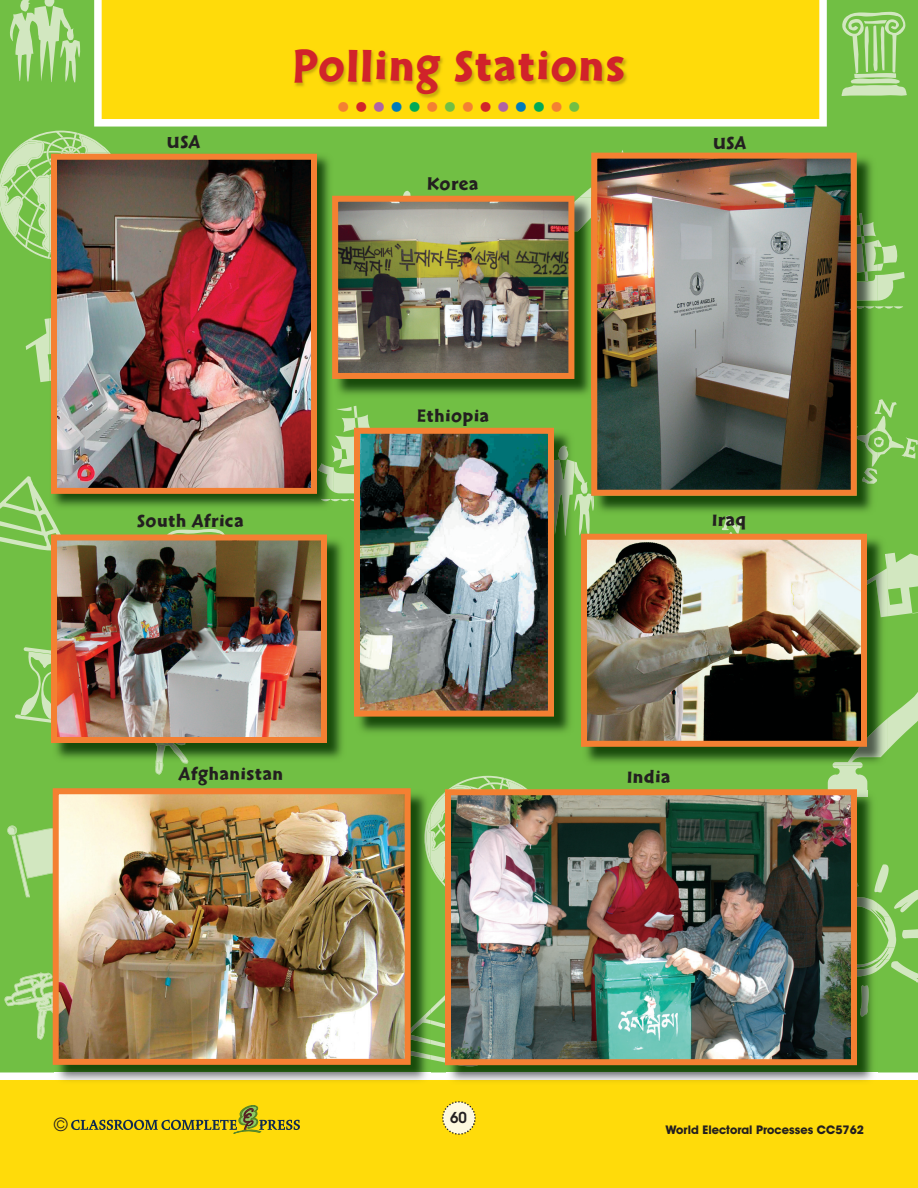
<style>
.page{position:relative;width:918px;height:1188px;background:#fff}
.page>*{position:absolute;margin:0;border:0;box-sizing:border-box;transform-origin:0 0}
.t1{font:46.5px "Cal Sans Heavy KA";letter-spacing:.04em;color:#d1232a}
.t2{font:700 42px "Futura";color:#f48032}
.t3{font:19.05px "Cal Sans Heavy KA";letter-spacing:.04em;color:#231f20}
.t4{font:18px "Avant Garde";color:#231f20}
.t5{font:600 15px "Avant Garde";color:#231f20}
.t6{font:700 12px "Avant Garde IT Cby BT";color:#231f20}
.s1{color:#d1232a}
.s2{color:#af63a5}
.s3{color:#007bba}
.s4{color:#00aa56}
.s5{color:#71bf44}
</style>
<div class="page">
<div style="left:0;top:1080px;width:918px;height:108px;background:#ffdb0a"></div>
<svg style="left:442px;top:1101px;width:34px;height:34px"></svg>
<svg style="left:71px;top:1105px;width:229px;height:28px"></svg>
<div style="left:0;top:0;width:918px;height:1073px;background:#71bf44"></div>
<svg style="left:0;top:476px;width:61px;height:74px;background:#8eca69"></svg>
<svg style="left:26px;top:318px;width:24px;height:64px;background:#99cf78"></svg>
<svg style="left:841px;top:12px;width:66px;height:84px;background:#99cf77"></svg>
<svg style="left:7px;top:0;width:74px;height:82px;background:#99cf78"></svg>
<svg style="left:7px;top:825px;width:46px;height:72px;background:#a2d281"></svg>
<svg style="left:877px;top:399px;width:41px;height:81px;background:#81c558"></svg>
<svg style="left:877px;top:240px;width:28px;height:69px;background:#97ce75"></svg>
<svg style="left:15px;top:647px;width:36px;height:76px;background:#90cb6b"></svg>
<svg style="left:4px;top:972px;width:49px;height:68px;background:#90cb6b"></svg>
<svg style="left:887px;top:553px;width:31px;height:63px;background:#b7dc9e"></svg>
<svg style="left:828px;top:676px;width:90px;height:115px;background:#90cc6c"></svg>
<svg style="left:431px;top:994px;width:14px;height:69px"></svg>
<svg style="left:403px;top:191px;width:8px;height:5px"></svg>
<svg style="left:166px;top:529px;width:59px;height:5px"></svg>
<svg style="left:334px;top:406px;width:36px;height:95px;background:#a4d485"></svg>
<svg style="left:579px;top:150px;width:44px;height:47px"></svg>
<svg style="left:155px;top:763px;width:33px;height:12px"></svg>
<svg style="left:94px;top:0;width:733px;height:127px;background:#fede21"></svg>
<img style="left:294px;top:48px;width:335px;height:51px">
<img style="left:50px;top:152px;width:284px;height:359px">
<svg style="left:0;top:131px;width:109px;height:128px;background:#9dd17c"></svg>
<img style="left:84px;top:152px;width:42px;height:2px">
<img style="left:318px;top:445px;width:16px;height:56px">
<img style="left:51px;top:154px;width:266px;height:340px">
<img style="left:594px;top:154px;width:283px;height:362px">
<img style="left:857px;top:409px;width:20px;height:75px">
<img style="left:857px;top:213px;width:20px;height:96px">
<svg style="left:722px;top:515px;width:22px;height:19px"></svg>
<img style="left:591px;top:153px;width:266px;height:343px">
<img style="left:235px;top:719px;width:111px;height:44px">
<img style="left:124px;top:743px;width:45px;height:20px">
<img style="left:169px;top:743px;width:66px;height:20px">
<img style="left:51px;top:534px;width:276px;height:209px">
<img style="left:582px;top:535px;width:305px;height:231px">
<img style="left:867px;top:554px;width:20px;height:63px">
<img style="left:833px;top:719px;width:54px;height:47px">
<img style="left:581px;top:534px;width:286px;height:213px">
<img style="left:355px;top:429px;width:219px;height:308px">
<img style="left:558px;top:445px;width:11px;height:14px">
<img style="left:554px;top:459px;width:20px;height:77px">
<svg style="left:574px;top:462px;width:20px;height:74px"></svg>
<img style="left:354px;top:428px;width:200px;height:289px">
<img style="left:54px;top:988px;width:377px;height:93px">
<img style="left:411px;top:1009px;width:20px;height:51px">
<img style="left:424px;top:817px;width:1px;height:49px">
<img style="left:425px;top:810px;width:6px;height:56px">
<img style="left:53px;top:788px;width:358px;height:277px">
<img style="left:446px;top:791px;width:431px;height:290px">
<img style="left:857px;top:791px;width:10px;height:6px">
<img style="left:857px;top:855px;width:2px;height:35px">
<img style="left:857px;top:897px;width:17px;height:19px">
<svg style="left:874px;top:864px;width:44px;height:118px;background:#8bc965"></svg>
<img style="left:857px;top:967px;width:20px;height:9px">
<img style="left:857px;top:959px;width:20px;height:8px">
<img style="left:860px;top:985px;width:9px;height:32px">
<svg style="left:431px;top:776px;width:103px;height:119px;background:#9bd07a"></svg>
<img style="left:445px;top:789px;width:412px;height:276px">
<img style="left:334px;top:197px;width:260px;height:202px">
<img style="left:574px;top:197px;width:17px;height:74px">
<img style="left:332px;top:196px;width:242px;height:183px">
<h1 class="t1" style="left:293px;top:49px;width:333px">Polling Stations</h1>
<h2 class="t2" style="left:336px;top:76px;width:247px">.<span class="s1">.</span><span class="s2">.</span><span class="s3">.</span><span class="s4">.</span>.<span class="s5">.</span>.<span class="s1">.</span><span class="s2">.</span><span class="s3">.</span><span class="s4">.</span>.<span class="s5">.</span></h2>
<p class="t3" style="left:167px;top:135px;width:35px">USA</p>
<p class="t3" style="left:713px;top:136px;width:35px">USA</p>
<p class="t3" style="left:427px;top:177px;width:53px">Korea</p>
<p class="t3" style="left:137px;top:514px;width:108px">South Africa</p>
<p class="t3" style="left:417px;top:409px;width:73px">Ethiopia</p>
<p class="t3" style="left:712px;top:513px;width:35px">Iraq</p>
<p class="t3" style="left:179px;top:767px;width:106px">Afghanistan</p>
<p class="t3" style="left:627px;top:770px;width:45px">India</p>
<p class="t5" style="left:450px;top:1112px;width:18px">60</p>
<p class="t4" style="left:54px;top:1118px;width:15px">©</p>
<p class="t6" style="left:666px;top:1125px;width:200px">World Electoral Processes CC5762</p>
</div>
